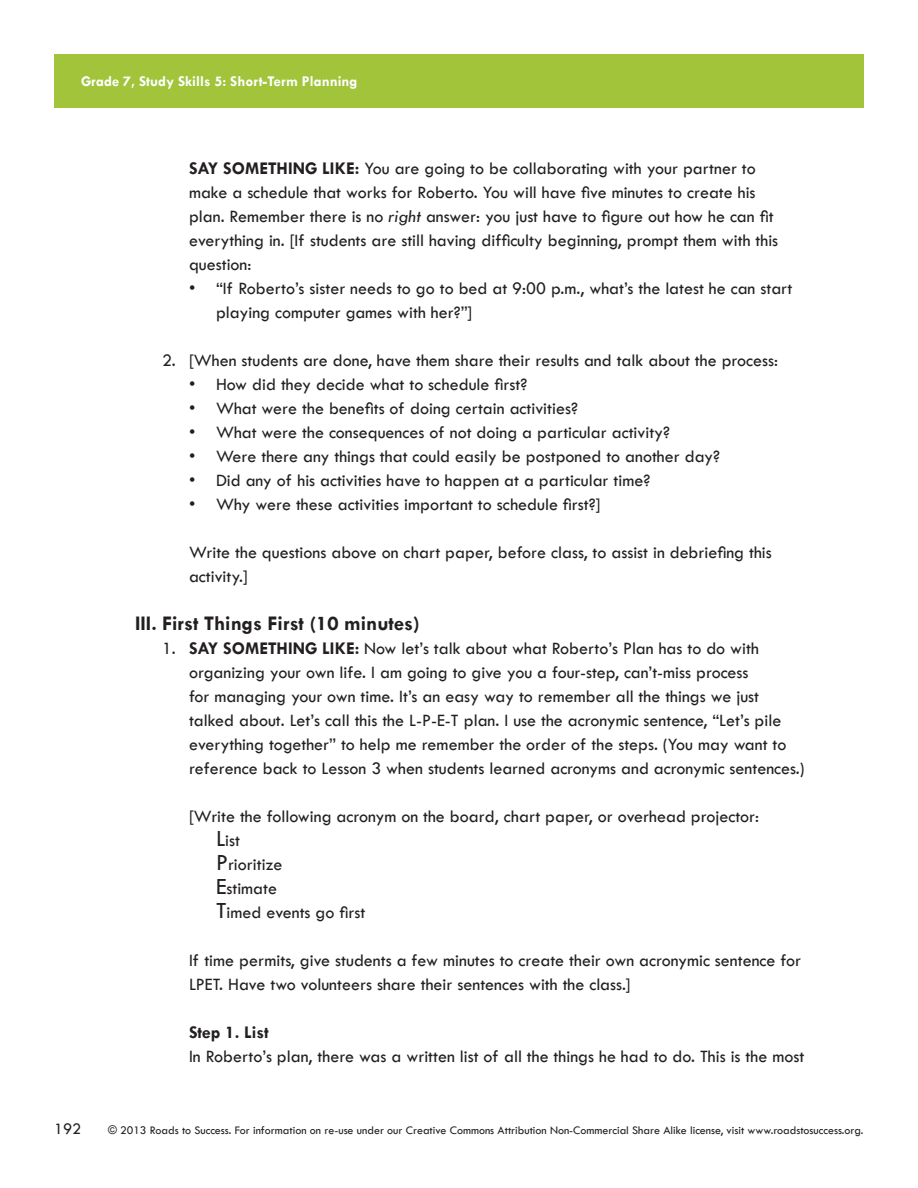
<style>
.page{position:relative;width:918px;height:1188px;background:#fff}
.page>*{position:absolute;margin:0;border:0;box-sizing:border-box;transform-origin:0 0}
.A_NumberListRoman{font:700 21px "Tw Cen";color:#231f20}
.A_NumberList1{font:500 18px/24px "Tw Cen";color:#231f20}
.A_Bullet{font:500 18px/24px "Tw Cen";color:#231f20}
.A_Text{font:500 18px/24px "Tw Cen";color:#231f20}
.A_Text_NoSpaceBefore{font:500 18px "Tw Cen";color:#231f20}
.A_NumberList2{font:500 18px "Tw Cen";color:#231f20}
.A_Text-2{font:700 18px "Tw Cen";color:#231f20}
.Lesson_Front_Page_Te{font:500 16.5px "Tw Cen";color:#231f20}
.t1{font:700 15px "Tw Cen";color:#fff}
.t2{font:500 12px "Tw Cen";color:#231f20}
.s1{font-weight:700}
.s2{font-style:italic}
.s3{font-size:24px}
</style>
<div class="page">
<div style="left:54px;top:54px;width:810px;height:54px;background:#a1c43a"></div>
<p class="t1" style="left:81px;top:72px;width:278px">Grade 7, Study Skills 5: Short-Term Planning</p>
<p class="Lesson_Front_Page_Te" style="left:54px;top:1119px;width:29px">192</p>
<p class="A_Text" style="left:189px;top:157px;width:591px"><span class="s1">SAY SOMETHING LIKE:</span> You are going to be collaborating with your partner to make a schedule that works for Roberto. You will have five minutes to create his plan. Remember there is no <span class="s2">right</span> answer: you just have to figure out how he can fit everything in. [If students are still having difficulty beginning, prompt them with this question:</p>
<p class="A_Bullet" style="left:216px;top:277px;width:578px;text-indent:-27px">• “If Roberto’s sister needs to go to bed at 9:00 p.m., what’s the latest he can start playing computer games with her?”]</p>
<p class="A_NumberList2" style="left:162px;top:350px;width:618px">2. [When students are done, have them share their results and talk about the process:</p>
<p class="A_Bullet" style="left:189px;top:373px;width:340px">• How did they decide what to schedule first?</p>
<p class="A_Bullet" style="left:189px;top:397px;width:390px">• What were the benefits of doing certain activities?</p>
<p class="A_Bullet" style="left:189px;top:421px;width:483px">• What were the consequences of not doing a particular activity?</p>
<p class="A_Bullet" style="left:189px;top:445px;width:533px">• Were there any things that could easily be postponed to another day?</p>
<p class="A_Bullet" style="left:189px;top:469px;width:463px">• Did any of his activities have to happen at a particular time?</p>
<p class="A_Bullet" style="left:189px;top:493px;width:413px">• Why were these activities important to schedule first?]</p>
<p class="A_Text" style="left:189px;top:541px;width:584px">Write the questions above on chart paper, before class, to assist in debriefing this activity.]</p>
<p class="A_NumberListRoman" style="left:135px;top:611px;width:286px">III. First Things First (10 minutes)</p>
<p class="A_NumberList1" style="left:189px;top:637px;width:617px;text-indent:-27px">1. <span class="s1">SAY SOMETHING LIKE:</span> Now let’s talk about what Roberto’s Plan has to do with organizing your own life. I am going to give you a four-step, can’t-miss process<br>for managing your own time. It’s an easy way to remember all the things we just talked about. Let’s call this the L-P-E-T plan. I use the acronymic sentence, “Let’s pile everything together” to help me remember the order of the steps. (You may want to reference back to Lesson 3 when students learned acronyms and acronymic sentences.)</p>
<p class="A_NumberList1" style="left:189px;top:805px;width:572px">[Write the following acronym on the board, chart paper, or overhead projector:</p>
<p class="A_NumberList1" style="left:216px;top:829px;width:26px"><span class="s3">L</span>ist</p>
<p class="A_NumberList1" style="left:216px;top:853px;width:68px"><span class="s3">P</span>rioritize</p>
<p class="A_NumberList1" style="left:216px;top:877px;width:63px"><span class="s3">E</span>stimate</p>
<p class="A_NumberList1" style="left:216px;top:901px;width:151px"><span class="s3">T</span>imed events go first</p>
<p class="A_NumberList1" style="left:189px;top:949px;width:614px">If time permits, give students a few minutes to create their own acronymic sentence for<br>LPET. Have two volunteers share their sentences with the class.]</p>
<p class="A_Text-2" style="left:189px;top:1022px;width:81px">Step 1. List</p>
<p class="A_Text_NoSpaceBefore" style="left:189px;top:1046px;width:617px">In Roberto’s plan, there was a written list of all the things he had to do. This is the most</p>
<p class="t2" style="left:108px;top:1123px;width:757px">© 2013 Roads to Success. For information on re-use under our Creative Commons Attribution Non-Commercial Share Alike license, visit www.roadstosuccess.org.</p>
</div>
